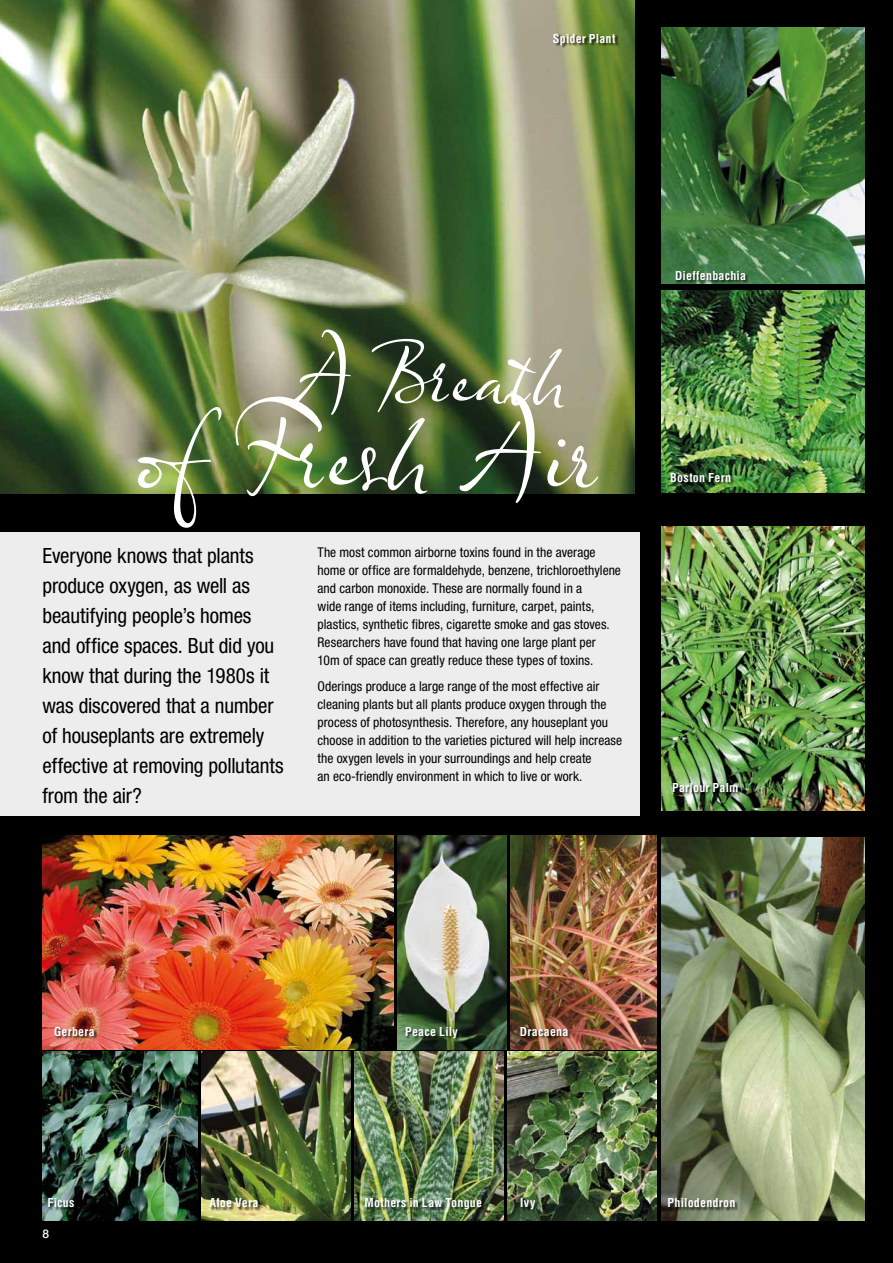
<style>
.page{position:relative;width:893px;height:1263px;background:#000}
.page>*{position:absolute;margin:0;border:0;box-sizing:border-box;transform-origin:0 0}
.t1{font:108px "Olicana Smooth";color:#fff}
.t2{font:84px "Olicana Smooth";color:#fff}
.t3{font:condensed 21px/30px "Helvetica Neue";letter-spacing:-.005em;color:#000}
.t4{font:condensed 13.5px/18px "Helvetica Neue";letter-spacing:.005em;color:#000}
.t5{font:700 condensed 12px "Helvetica";letter-spacing:.015em;color:#fff}
.t6{font:500 12px "Helvetica Neue";color:#fff}
</style>
<div class="page">
<img style="left:0;top:0;width:634px;height:494px">
<img style="left:202px;top:1052px;width:148px;height:168px">
<img style="left:355px;top:1052px;width:148px;height:168px">
<div style="left:366px;top:1199px;width:119px;height:14px;background:#000;opacity:.75"></div>
<div style="left:210px;top:1199px;width:52px;height:12px;background:#000;opacity:.75"></div>
<img style="left:662px;top:527px;width:202px;height:283px">
<img style="left:662px;top:27px;width:202px;height:257px">
<div style="left:676px;top:271px;width:74px;height:13px;background:#000;opacity:.75"></div>
<img style="left:662px;top:837px;width:202px;height:383px">
<div style="left:669px;top:1199px;width:70px;height:12px;background:#000;opacity:.75"></div>
<div style="left:673px;top:783px;width:68px;height:13px;background:#000;opacity:.75"></div>
<img style="left:43px;top:835px;width:350px;height:215px">
<img style="left:510px;top:835px;width:146px;height:215px">
<img style="left:43px;top:1052px;width:154px;height:168px">
<img style="left:508px;top:1052px;width:149px;height:168px">
<img style="left:398px;top:835px;width:108px;height:215px">
<img style="left:662px;top:290px;width:202px;height:203px">
<div style="left:671px;top:473px;width:63px;height:13px;background:#000;opacity:.75"></div>
<div style="left:49px;top:1199px;width:29px;height:12px;background:#000;opacity:.75"></div>
<div style="left:521px;top:1199px;width:18px;height:15px;background:#000;opacity:.75"></div>
<div style="left:55px;top:1027px;width:44px;height:13px;background:#000;opacity:.75"></div>
<div style="left:406px;top:1027px;width:55px;height:15px;background:#000;opacity:.75"></div>
<div style="left:521px;top:1027px;width:51px;height:13px;background:#000;opacity:.75"></div>
<div style="left:554px;top:34px;width:65px;height:15px;background:#000;opacity:.75"></div>
<div style="left:0;top:533px;width:639px;height:283px;background:#ededed"></div>
<p class="t5" style="left:553px;top:31px;width:64px">Spider Plant</p>
<h2 class="t2" style="left:291px;top:322px;width:277px">A Breath</h2>
<h1 class="t1" style="left:135px;top:384px;width:465px">of Fresh Air</h1>
<p class="t3" style="left:43px;top:540px;width:243px">Everyone knows that plants produce oxygen, as well as beautifying people’s homes and office spaces. But did you know that during the 1980s it was discovered that a number of houseplants are extremely effective at removing pollutants from the air?</p>
<p class="t4" style="left:317px;top:543px;width:305px">The most common airborne toxins found in the average home or office are formaldehyde, benzene, trichloroethylene and carbon monoxide. These are normally found in a<br>wide range of items including, furniture, carpet, paints, plastics, synthetic fibres, cigarette smoke and gas stoves.<br>Researchers have found that having one large plant per 10m of space can greatly reduce these types of toxins.</p>
<p class="t4" style="left:317px;top:677px;width:306px">Oderings produce a large range of the most effective air cleaning plants but all plants produce oxygen through the process of photosynthesis. Therefore, any houseplant you choose in addition to the varieties pictured will help increase the oxygen levels in your surroundings and help create<br>an eco-friendly environment in which to live or work.</p>
<p class="t5" style="left:675px;top:268px;width:73px">Dieffenbachia</p>
<p class="t5" style="left:670px;top:470px;width:62px">Boston Fern</p>
<p class="t5" style="left:672px;top:780px;width:68px">Parlour Palm</p>
<p class="t5" style="left:54px;top:1024px;width:42px">Gerbera</p>
<p class="t5" style="left:405px;top:1024px;width:54px">Peace Lily</p>
<p class="t5" style="left:520px;top:1024px;width:50px">Dracaena</p>
<p class="t5" style="left:47px;top:1195px;width:29px">Ficus</p>
<p class="t5" style="left:520px;top:1195px;width:17px">Ivy</p>
<p class="t5" style="left:209px;top:1195px;width:51px">Aloe Vera</p>
<p class="t5" style="left:364px;top:1195px;width:119px">Mothers in Law Tongue</p>
<p class="t6" style="left:43px;top:1227px;width:8px">8</p>
<p class="t5" style="left:668px;top:1195px;width:69px">Philodendron</p>
</div>
